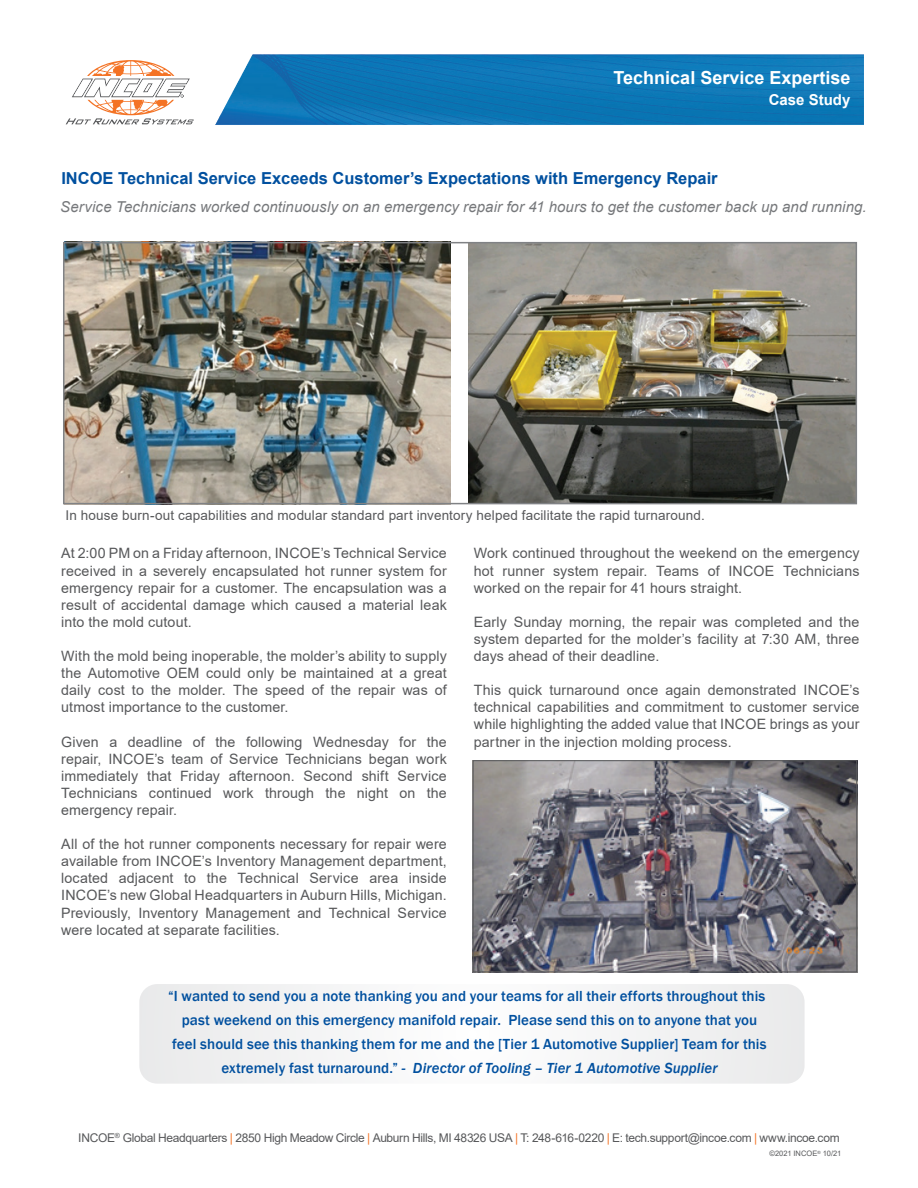
<style>
.page{position:relative;width:918px;height:1188px;background:#fff}
.page>*{position:absolute;margin:0;border:0;box-sizing:border-box;transform-origin:0 0}
.t1{font:700 18px "Arial";color:#fff}
.t2{font:700 16.5px "Arial";color:#01509f}
.t3{font:500 15px/24px "Franklin Gothic";color:#01509f;text-align:center}
.t4{font:italic 15px "Arial";letter-spacing:.005em;color:#76787b}
.t5{font:700 15px "Arial";color:#fff}
.t6{font:14.25px/17.1px "Arial";letter-spacing:.01em;color:#57585a;text-align:justify}
.t7{font:13.5px "Arial";letter-spacing:.01em;color:#57585a}
.t8{font:12px "Arial";letter-spacing:-.025em;color:#57585a}
.t9{font:7.5px "Arial";letter-spacing:.005em;color:#57585a}
.s1{font-style:italic}
.s2{color:#f47325}
</style>
<div class="page">
<svg style="left:66px;top:60px;width:128px;height:64px"></svg>
<img style="left:215px;top:54px;width:649px;height:71px">
<img style="left:66px;top:245px;width:384px;height:256px">
<img style="left:475px;top:762px;width:380px;height:208px">
<div style="left:473px;top:760px;width:384px;height:212px;border:1px solid #57585a"></div>
<img style="left:469px;top:245px;width:385px;height:256px">
<div style="left:139px;top:984px;width:666px;height:100px;background:#f3f3f4;border-radius:18px"></div>
<div style="left:63px;top:242px;width:794px;height:262px;border:2px solid #808285"></div>
<p class="t1" style="left:614px;top:65px;width:238px">Technical Service Expertise</p>
<p class="t5" style="left:769px;top:89px;width:83px">Case Study</p>
<p class="t2" style="left:61px;top:166px;width:658px">INCOE Technical Service Exceeds Customer’s Expectations with Emergency Repair</p>
<p class="t4" style="left:60px;top:197px;width:808px">Service Technicians worked continuously on an emergency repair for 41 hours to get the customer back up and running.</p>
<p class="t7" style="left:66px;top:506px;width:641px">In house burn-out capabilities and modular standard part inventory helped facilitate the rapid turnaround.</p>
<p class="t6" style="left:61px;top:545px;width:387px">At 2:00 PM on a Friday afternoon, INCOE’s Technical Service received in a severely encapsulated hot runner system for emergency repair for a customer. The encapsulation was a result of accidental damage which caused a material leak into the mold cutout.</p>
<p class="t6" style="left:61px;top:647px;width:387px">With the mold being inoperable, the molder’s ability to supply the Automotive OEM could only be maintained at a great daily cost to the molder. The speed of the repair was of utmost importance to the customer.</p>
<p class="t6" style="left:61px;top:733px;width:387px">Given a deadline of the following Wednesday for the repair, INCOE’s team of Service Technicians began work immediately that Friday afternoon. Second shift Service Technicians continued work through the night on the emergency repair.</p>
<p class="t6" style="left:61px;top:836px;width:387px">All of the hot runner components necessary for repair were available from INCOE’s Inventory Management department, located adjacent to the Technical Service area inside INCOE’s new Global Headquarters in Auburn Hills, Michigan.<br>Previously, Inventory Management and Technical Service were located at separate facilities.</p>
<p class="t6" style="left:474px;top:545px;width:387px">Work continued throughout the weekend on the emergency hot runner system repair. Teams of INCOE Technicians worked on the repair for 41 hours straight.</p>
<p class="t6" style="left:474px;top:613px;width:387px">Early Sunday morning, the repair was completed and the system departed for the molder’s facility at 7:30 AM, three days ahead of their deadline.</p>
<p class="t6" style="left:474px;top:682px;width:387px">This quick turnaround once again demonstrated INCOE’s technical capabilities and commitment to customer service while highlighting the added value that INCOE brings as your partner in the injection molding process.</p>
<p class="t3" style="left:168px;top:984px;width:600px">“I wanted to send you a note thanking you and your teams for all their efforts throughout this past weekend on this emergency manifold repair. Please send this on to anyone that you feel should see this thanking them for me and the [Tier 1 Automotive Supplier] Team for this extremely fast turnaround.” <span class="s1">- Director of Tooling – Tier 1 Automotive Supplier</span></p>
<p class="t8" style="left:78px;top:1130px;width:763px">INCOE<sup>®</sup> Global Headquarters <span class="s2">|</span> 2850 High Meadow Circle <span class="s2">|</span> Auburn Hills, MI 48326 USA <span class="s2">|</span> T: 248-616-0220 <span class="s2">|</span> E: tech.support@incoe.com <span class="s2">|</span> www.incoe.com</p>
<p class="t9" style="left:769px;top:1149px;width:73px">©2021 INCOE<sup>®</sup> 10/21</p>
</div>
